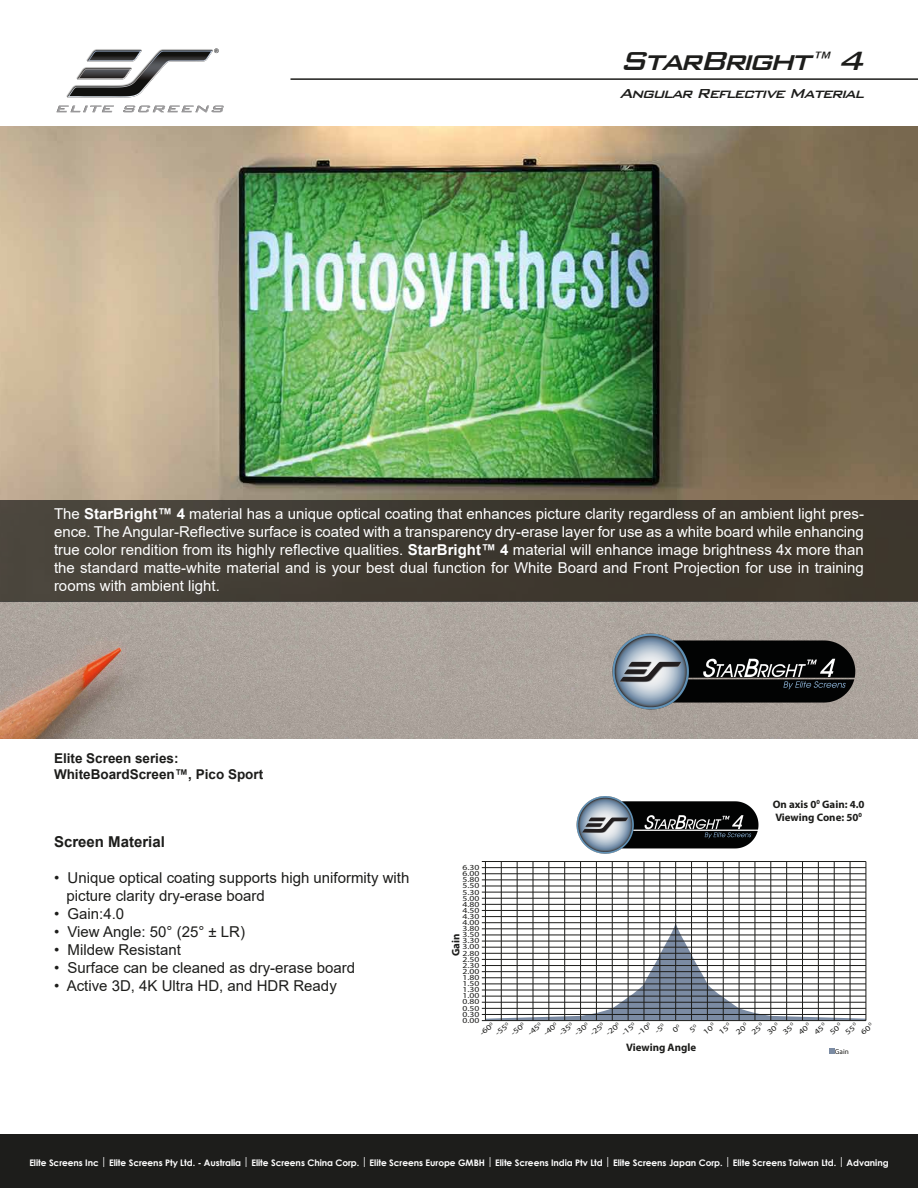
<style>
.page{position:relative;width:918px;height:1188px;background:#fff}
.page>*{position:absolute;margin:0;border:0;box-sizing:border-box;transform-origin:0 0}
.t1{font:italic 500 34.8px "Bank Gothic BT";color:#1d1d1b}
.t2{font:italic 500 17.4px "Bank Gothic BT";color:#1d1d1b}
.t3{font:15px/18px "Arial";color:#fff;text-align:justify}
.t4{font:15px/18px "Arial";color:#1d1d1b}
.t5{font:700 15px "Arial";color:#1d1d1b}
.t6{font:700 13.5px/16.2px "Arial";color:#1d1d1b}
.t7{font:700 10.8px/13px "Myriad Pro";color:#1d1d1b}
.t8{font:700 9px "Century Gothic";letter-spacing:-.005em;color:#fff}
.t9{font:7.8px/6.1px "Myriad Pro";color:#1d1d1b;text-align:justify;scale:1.25 1}
.t10{font:7.2px "Myriad Pro";color:#1d1d1b}
.s1{font-size:26.1px}
.s2{font-weight:700}
.s3{font-size:10.8px}
</style>
<div class="page">
<div style="left:0;top:1134px;width:918px;height:54px;background:#1d1d1b"></div>
<hr style="left:482px;top:861px;width:384px;height:1px;background:#1d1d1b">
<hr style="left:482px;top:867px;width:384px;height:1px;background:#1d1d1b">
<hr style="left:482px;top:873px;width:384px;height:1px;background:#1d1d1b">
<hr style="left:482px;top:879px;width:384px;height:1px;background:#1d1d1b">
<hr style="left:482px;top:886px;width:384px;height:1px;background:#1d1d1b">
<hr style="left:482px;top:892px;width:384px;height:1px;background:#1d1d1b">
<hr style="left:482px;top:898px;width:384px;height:1px;background:#1d1d1b">
<hr style="left:482px;top:904px;width:384px;height:1px;background:#1d1d1b">
<hr style="left:482px;top:910px;width:384px;height:1px;background:#1d1d1b">
<hr style="left:482px;top:916px;width:384px;height:1px;background:#1d1d1b">
<hr style="left:482px;top:922px;width:384px;height:1px;background:#1d1d1b">
<hr style="left:482px;top:928px;width:384px;height:1px;background:#1d1d1b">
<hr style="left:482px;top:935px;width:384px;height:1px;background:#1d1d1b">
<hr style="left:482px;top:941px;width:384px;height:1px;background:#1d1d1b">
<hr style="left:482px;top:947px;width:384px;height:1px;background:#1d1d1b">
<hr style="left:482px;top:953px;width:384px;height:1px;background:#1d1d1b">
<hr style="left:482px;top:959px;width:384px;height:1px;background:#1d1d1b">
<hr style="left:482px;top:965px;width:384px;height:1px;background:#1d1d1b">
<hr style="left:482px;top:971px;width:384px;height:1px;background:#1d1d1b">
<hr style="left:482px;top:977px;width:384px;height:1px;background:#1d1d1b">
<hr style="left:482px;top:984px;width:384px;height:1px;background:#1d1d1b">
<hr style="left:482px;top:990px;width:384px;height:1px;background:#1d1d1b">
<hr style="left:482px;top:996px;width:384px;height:1px;background:#1d1d1b">
<hr style="left:482px;top:1002px;width:384px;height:1px;background:#1d1d1b">
<hr style="left:482px;top:1008px;width:384px;height:1px;background:#1d1d1b">
<hr style="left:482px;top:1014px;width:384px;height:1px;background:#1d1d1b">
<hr style="left:482px;top:1020px;width:384px;height:1px;background:#1d1d1b">
<hr style="left:485px;top:862px;width:1px;height:159px;background:#1d1d1b">
<hr style="left:501px;top:862px;width:1px;height:159px;background:#1d1d1b">
<hr style="left:517px;top:862px;width:1px;height:159px;background:#1d1d1b">
<hr style="left:533px;top:862px;width:1px;height:159px;background:#1d1d1b">
<hr style="left:548px;top:862px;width:1px;height:159px;background:#1d1d1b">
<hr style="left:564px;top:862px;width:1px;height:159px;background:#1d1d1b">
<hr style="left:580px;top:862px;width:1px;height:159px;background:#1d1d1b">
<hr style="left:596px;top:862px;width:1px;height:159px;background:#1d1d1b">
<hr style="left:612px;top:862px;width:1px;height:159px;background:#1d1d1b">
<hr style="left:628px;top:862px;width:1px;height:159px;background:#1d1d1b">
<hr style="left:644px;top:862px;width:1px;height:159px;background:#1d1d1b">
<hr style="left:659px;top:862px;width:1px;height:159px;background:#1d1d1b">
<hr style="left:675px;top:862px;width:1px;height:159px;background:#1d1d1b">
<hr style="left:691px;top:862px;width:1px;height:159px;background:#1d1d1b">
<hr style="left:707px;top:862px;width:1px;height:159px;background:#1d1d1b">
<hr style="left:723px;top:862px;width:1px;height:159px;background:#1d1d1b">
<hr style="left:739px;top:862px;width:1px;height:159px;background:#1d1d1b">
<hr style="left:755px;top:862px;width:1px;height:159px;background:#1d1d1b">
<hr style="left:770px;top:862px;width:1px;height:159px;background:#1d1d1b">
<hr style="left:786px;top:862px;width:1px;height:159px;background:#1d1d1b">
<hr style="left:802px;top:862px;width:1px;height:159px;background:#1d1d1b">
<hr style="left:818px;top:862px;width:1px;height:159px;background:#1d1d1b">
<hr style="left:834px;top:862px;width:1px;height:159px;background:#1d1d1b">
<hr style="left:850px;top:862px;width:1px;height:159px;background:#1d1d1b">
<hr style="left:866px;top:862px;width:1px;height:159px;background:#1d1d1b">
<svg style="left:829px;top:1048px;width:5px;height:5px"></svg>
<img style="left:576px;top:796px;width:183px;height:67px">
<img style="left:0;top:126px;width:918px;height:374px">
<img style="left:0;top:601px;width:918px;height:138px">
<div style="left:0;top:500px;width:918px;height:101px;background:linear-gradient(to right,#49453d,#383228)"></div>
<img style="left:56px;top:48px;width:168px;height:65px">
<img style="left:606px;top:619px;width:258px;height:104px">
<hr style="left:290px;top:78px;width:628px;height:2px;background:#1d1d1b">
<svg style="left:485px;top:923px;width:382px;height:99px"></svg>
<h1 class="t1" style="left:619px;top:42px;width:256px">StarBright<span class="s1">™</span> 4</h1>
<p class="t2" style="left:619px;top:84px;width:251px">AngularReflectiveMaterial</p>
<p class="t3" style="left:54px;top:505px;width:812px">The <span class="s2">StarBright™ 4</span> material has a unique optical coating that enhances picture clarity regardless of an ambient light pres&shy;ence. The Angular-Reflective surface is coated with a transparency dry-erase layer for use as a white board while enhancing true color rendition from its highly reflective qualities. <span class="s2">StarBright™ 4</span> material will enhance image brightness 4x more than the standard matte-white material and is your best dual function for White Board and Front Projection for use in training rooms with ambient light.</p>
<p class="t6" style="left:54px;top:751px;width:211px">Elite Screen series:<br>WhiteBoardScreen™, Pico Sport</p>
<p class="t5" style="left:54px;top:831px;width:112px">Screen Material</p>
<p class="t4" style="left:67px;top:869px;width:344px;text-indent:-13px">• Unique optical coating supports high uniformity with picture clarity dry-erase board</p>
<p class="t4" style="left:54px;top:905px;width:72px">• Gain:4.0</p>
<p class="t4" style="left:54px;top:923px;width:193px">• View Angle: 50° (25° ± LR)</p>
<p class="t4" style="left:54px;top:941px;width:128px">• Mildew Resistant</p>
<p class="t4" style="left:54px;top:959px;width:303px">• Surface can be cleaned as dry-erase board</p>
<p class="t4" style="left:54px;top:977px;width:284px">• Active 3D, 4K Ultra HD, and HDR Ready</p>
<p class="t9" style="left:463px;top:864px;width:15px">6.30<br>6.00<br>5.80<br>5.50<br>5.30<br>5.00<br>4.80<br>4.50<br>4.30<br>4.00<br>3.80<br>3.50<br>3.30<br>3.00<br>2.80<br>2.50<br>2.30<br>2.00<br>1.80<br>1.50<br>1.30<br>1.00<br>0.80<br>0.50<br>0.30<br>0.00</p>
<p class="t7" style="left:449px;top:956px;width:24px;rotate:-90deg">Gain</p>
<p class="t9" style="left:479px;top:1031px;width:14px;rotate:-39deg">-60<sup>0</sup></p>
<p class="t9" style="left:494px;top:1031px;width:14px;rotate:-39deg">-55<sup>0</sup></p>
<p class="t9" style="left:510px;top:1031px;width:14px;rotate:-39deg">-50<sup>0</sup></p>
<p class="t9" style="left:527px;top:1031px;width:14px;rotate:-39deg">-45<sup>0</sup></p>
<p class="t9" style="left:542px;top:1031px;width:14px;rotate:-39deg">-40<sup>0</sup></p>
<p class="t9" style="left:558px;top:1031px;width:14px;rotate:-39deg">-35<sup>0</sup></p>
<p class="t9" style="left:574px;top:1031px;width:14px;rotate:-39deg">-30<sup>0</sup></p>
<p class="t9" style="left:589px;top:1031px;width:14px;rotate:-39deg">-25<sup>0</sup></p>
<p class="t9" style="left:605px;top:1031px;width:14px;rotate:-39deg">-20<sup>0</sup></p>
<p class="t9" style="left:621px;top:1031px;width:14px;rotate:-39deg">-15<sup>0</sup></p>
<p class="t9" style="left:636px;top:1031px;width:14px;rotate:-39deg">-10<sup>0</sup></p>
<p class="t9" style="left:711px;top:1021px;width:12px;line-height:9.9px;text-indent:-12px;rotate:-39deg">10<sup>0<br></sup>15<sup>0</sup></p>
<p class="t7" style="left:626px;top:1040px;width:71px">Viewing Angle</p>
<p class="t7" style="left:773px;top:797px;width:93px">On axis 0<sup>0</sup> Gain: 4.0<br>Viewing Cone: 50<sup>0</sup></p>
<p class="t10" style="left:835px;top:1047px;width:15px">Gain</p>
<p class="t8" style="left:29px;top:1155px;width:861px">Elite Screens Inc <span class="s3">|</span> Elite Screens Pty Ltd. - Australia <span class="s3">|</span> Elite Screens China Corp. <span class="s3">|</span> Elite Screens Europe GMBH <span class="s3">|</span> Elite Screens India Ptv Ltd <span class="s3">|</span> Elite Screens Japan Corp. <span class="s3">|</span> Elite Screens Taiwan Ltd. <span class="s3">|</span> Advaning</p>
</div>
